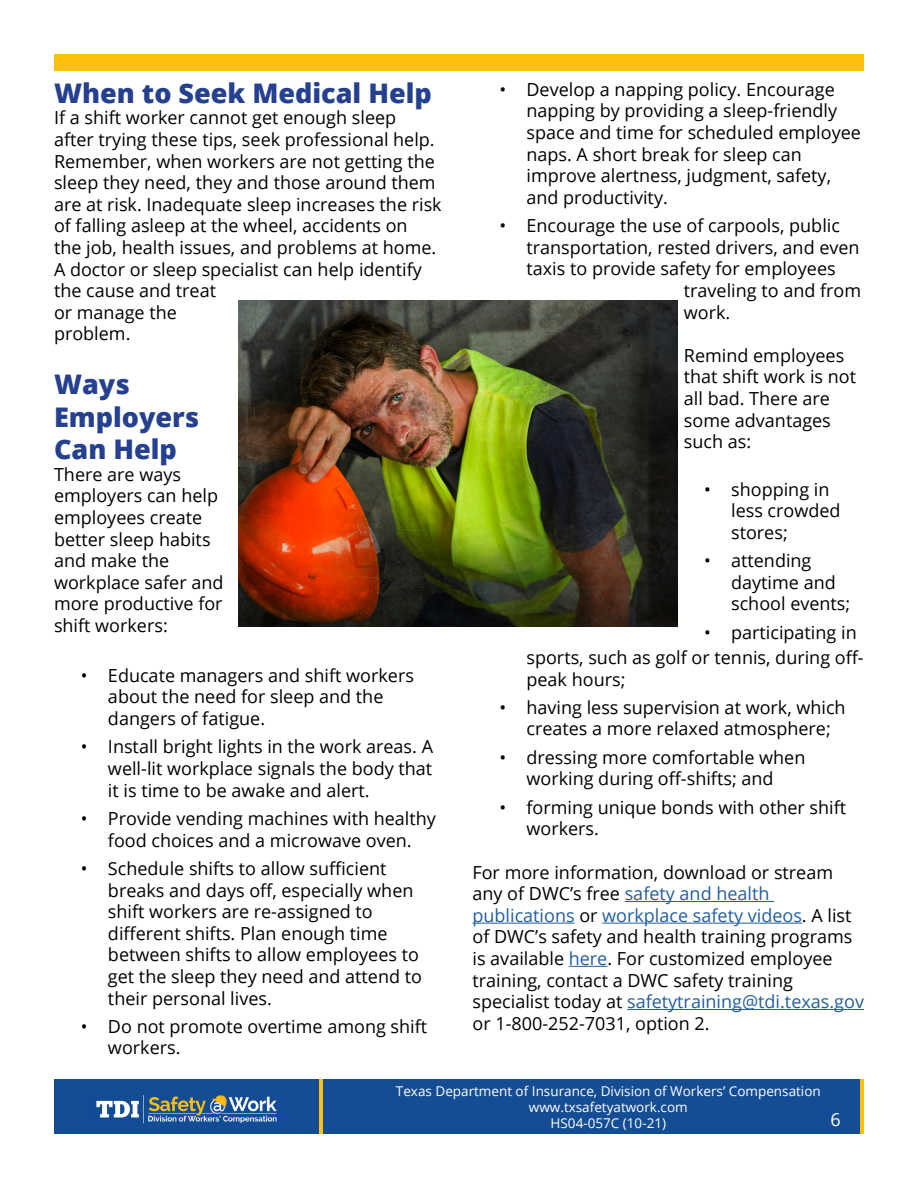
<style>
.page{position:relative;width:918px;height:1188px;background:#fff}
.page>*{position:absolute;margin:0;border:0;box-sizing:border-box;transform-origin:0 0}
.t1{font:800 27px/32.4px "Open Sans";color:#25408f}
.t2{font:18px/21.6px "Open Sans";color:#000}
.t3{font:18px "Open Sans";color:#fff}
.t4{font:13.5px/16.2px "Open Sans";color:#fff;text-align:center}
.s1{color:#215e9e}
</style>
<div class="page">
<img style="left:239px;top:300px;width:438px;height:327px">
<div style="left:54px;top:1080px;width:810px;height:54px;background:#154d94"></div>
<img style="left:96px;top:1095px;width:181px;height:29px">
<hr style="left:860px;top:1080px;width:4px;height:54px;background:#fec00f">
<hr style="left:319px;top:1080px;width:4px;height:54px;background:#fec00f">
<div style="left:54px;top:54px;width:810px;height:17px;background:#fec00f"></div>
<hr style="left:625px;top:901px;width:149px;height:1px;background:#215e9e">
<hr style="left:472px;top:923px;width:103px;height:1px;background:#215e9e">
<hr style="left:602px;top:923px;width:200px;height:1px;background:#215e9e">
<hr style="left:569px;top:966px;width:38px;height:1px;background:#215e9e">
<hr style="left:627px;top:1009px;width:237px;height:1px;background:#215e9e">
<h1 class="t1" style="left:54px;top:75px;width:379px">When to Seek Medical Help</h1>
<p class="t2" style="left:54px;top:107px;width:389px">If a shift worker cannot get enough sleep<br>after trying these tips, seek professional help.<br>Remember, when workers are not getting the sleep they need, they and those around them are at risk. Inadequate sleep increases the risk of falling asleep at the wheel, accidents on<br>the job, health issues, and problems at home.<br>A doctor or sleep specialist can help identify the cause and treat<br>or manage the<br>problem.</p>
<h1 class="t1" style="left:54px;top:367px;width:147px">Ways<br>Employers<br>Can Help</h1>
<p class="t2" style="left:54px;top:463px;width:171px">There are ways employers can help employees create better sleep habits and make the workplace safer and more productive for shift workers:</p>
<p class="t2" style="left:108px;top:664px;width:307px;text-indent:-27px">• Educate managers and shift workers about the need for sleep and the dangers of fatigue.</p>
<p class="t2" style="left:108px;top:736px;width:327px;text-align:justify;text-indent:-27px">• Install bright lights in the work areas. A well-lit workplace signals the body that it is time to be awake and alert.</p>
<p class="t2" style="left:81px;top:807px;width:356px;text-align:center">• Provide vending machines with healthy food choices and a microwave oven.</p>
<p class="t2" style="left:108px;top:857px;width:316px;text-indent:-27px">• Schedule shifts to allow sufficient breaks and days off, especially when shift workers are re-assigned to different shifts. Plan enough time between shifts to allow employees to get the sleep they need and attend to their personal lives.</p>
<p class="t2" style="left:108px;top:1015px;width:321px;text-indent:-27px">• Do not promote overtime among shift workers.</p>
<p class="t2" style="left:526px;top:78px;width:336px;text-indent:-27px">• Develop a napping policy. Encourage napping by providing a sleep-friendly space and time for scheduled employee naps. A short break for sleep can improve alertness, judgment, safety, and productivity.</p>
<p class="t2" style="left:500px;top:214px;width:342px">• Encourage the use of carpools, public</p>
<p class="t2" style="left:526px;top:236px;width:335px">transportation, rested drivers, and even</p>
<p class="t2" style="left:526px;top:258px;width:311px">taxis to provide safety for employees</p>
<p class="t2" style="left:684px;top:279px;width:179px">traveling to and from</p>
<p class="t2" style="left:684px;top:301px;width:48px">work.</p>
<p class="t2" style="left:684px;top:344px;width:174px">Remind employees that shift work is not all bad. There are some advantages such as:</p>
<p class="t2" style="left:731px;top:478px;width:111px;text-indent:-27px">• shopping in less crowded stores;</p>
<p class="t2" style="left:731px;top:549px;width:121px;text-indent:-27px">• attending daytime and school events;</p>
<p class="t2" style="left:526px;top:619px;width:339px;line-height:25px;text-indent:178px">• participating in sports, such as golf or tennis, during off-</p>
<p class="t2" style="left:526px;top:668px;width:100px">peak hours;</p>
<p class="t2" style="left:526px;top:696px;width:321px;text-indent:-27px">• having less supervision at work, which creates a more relaxed atmosphere;</p>
<p class="t2" style="left:500px;top:746px;width:307px;text-align:center">• dressing more comfortable when working during off-shifts; and</p>
<p class="t2" style="left:526px;top:796px;width:321px;text-indent:-27px">• forming unique bonds with other shift workers.</p>
<p class="t2" style="left:472px;top:861px;width:393px">For more information, download or stream any of DWC’s free <span class="s1">safety and health publications</span> or <span class="s1">workplace safety videos</span>. A list of DWC’s safety and health training programs is available <span class="s1">here</span>. For customized employee training, contact a DWC safety training specialist today at <span class="s1">safetytraining@tdi.texas.gov </span>or 1-800-252-7031, option 2.</p>
<p class="t4" style="left:396px;top:1082px;width:426px">Texas Department of Insurance, Division of Workers’ Compensation www.txsafetyatwork.com<br>HS04-057C (10-21)</p>
<p class="t3" style="left:831px;top:1107px;width:12px">6</p>
</div>
